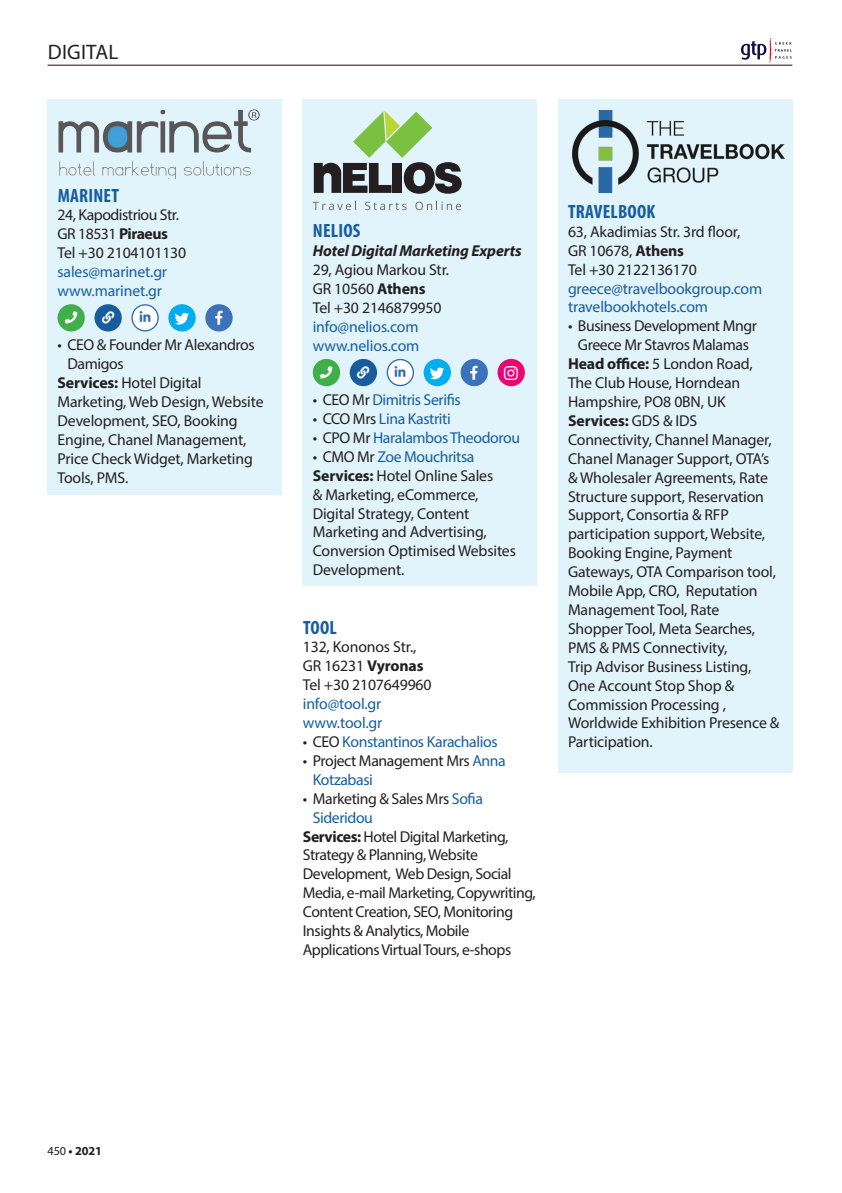
<style>
.page{position:relative;width:842px;height:1193px;background:#fff}
.page>*{position:absolute;margin:0;border:0;box-sizing:border-box;transform-origin:0 0}
.t1{font:21px "Myriad Pro";letter-spacing:.01em;color:#231f20}
.t2{font:700 condensed 19.25px "Myriad Pro";letter-spacing:.01em;color:#175d9e}
.t3{font:15.75px/18.9px "Myriad Pro";letter-spacing:-.01em;color:#231f20}
.t4{font:15.75px/18.9px "Myriad Pro";letter-spacing:-.03em;color:#231f20}
.t5{font:15.75px/18.9px "Myriad Pro";letter-spacing:-.015em;color:#175d9e}
.t6{font:italic 700 15.75px "Myriad Pro";letter-spacing:-.01em;color:#231f20}
.t7{font:700 15.75px "Myriad Pro";letter-spacing:-.01em;color:#231f20}
.t8{font:15.75px "Font Awesome 5 Brands";color:#fff}
.t9{font:700 12.25px "Myriad Pro";color:#231f20}
.t10{font:12.25px "Font Awesome 5 Free Solid";color:#fff}
.s1{font-weight:700}
.s2{color:#231f20}
.s3{color:#175d9e}
.s4{font-weight:400}
</style>
<div class="page">
<hr style="left:48px;top:65px;width:744px;height:1px;background:#1e090b">
<svg style="left:741px;top:38px;width:50px;height:25px"></svg>
<div style="left:48px;top:99px;width:234px;height:396px;background:#e1f4fc"></div>
<img style="left:58px;top:109px;width:202px;height:69px">
<div style="left:57px;top:304px;width:28px;height:27px;background:#40ae49;border-radius:50%"></div>
<div style="left:94px;top:304px;width:28px;height:27px;background:#175d9e;border-radius:50%"></div>
<div style="left:132px;top:305px;width:26px;height:26px;background:#fff;border-radius:50%"></div>
<div style="left:131px;top:304px;width:28px;height:27px;border:1px solid #2d6bb0;border-radius:50%"></div>
<div style="left:168px;top:304px;width:28px;height:27px;background:#00aeef;border-radius:50%"></div>
<svg style="left:175px;top:313px;width:14px;height:11px"></svg>
<div style="left:205px;top:304px;width:27px;height:27px;background:#3c72b9;border-radius:50%"></div>
<div style="left:303px;top:99px;width:234px;height:486px;background:#e1f4fc"></div>
<svg style="left:314px;top:110px;width:147px;height:84px"></svg>
<svg style="left:313px;top:201px;width:43px;height:9px"></svg>
<svg style="left:365px;top:202px;width:41px;height:8px"></svg>
<svg style="left:415px;top:201px;width:46px;height:9px"></svg>
<div style="left:313px;top:359px;width:27px;height:27px;background:#40ae49;border-radius:50%"></div>
<div style="left:349px;top:359px;width:28px;height:27px;background:#175d9e;border-radius:50%"></div>
<div style="left:387px;top:359px;width:26px;height:26px;background:#fff;border-radius:50%"></div>
<div style="left:386px;top:359px;width:28px;height:27px;border:1px solid #2d6bb0;border-radius:50%"></div>
<div style="left:423px;top:359px;width:28px;height:27px;background:#00aeef;border-radius:50%"></div>
<svg style="left:430px;top:367px;width:14px;height:12px"></svg>
<div style="left:460px;top:359px;width:27px;height:27px;background:#3c72b9;border-radius:50%"></div>
<div style="left:497px;top:359px;width:27px;height:27px;background:#ed0275;border-radius:50%"></div>
<div style="left:558px;top:99px;width:234px;height:674px;background:#e1f4fc"></div>
<img style="left:572px;top:110px;width:212px;height:84px">
<h1 class="t1" style="left:48px;top:39px;width:72px">DIGITAL</h1>
<p class="t2" style="left:58px;top:183px;width:63px">MARINET</p>
<p class="t4" style="left:57px;top:205px;width:130px">24, Kapodistriou Str.<br>GR 18531 <span class="s1">Piraeus<br></span>Tel +30 2104101130</p>
<p class="t5" style="left:57px;top:262px;width:111px">sales@marinet.gr www.marinet.gr</p>
<p class="t10" style="left:102px;top:311px;width:14px">●■</p>
<p class="t3" style="left:57px;top:335px;width:199px">• CEO &amp; Founder Mr Alexandros</p>
<p class="t3" style="left:67px;top:354px;width:58px">Damigos</p>
<p class="t3" style="left:57px;top:373px;width:145px"><span class="s1">Services:</span> Hotel Digital</p>
<p class="t3" style="left:57px;top:392px;width:207px">Marketing, Web Design, Website</p>
<p class="t3" style="left:57px;top:411px;width:181px">Development, SEO, Booking</p>
<p class="t3" style="left:57px;top:430px;width:190px">Engine, Chanel Management,</p>
<p class="t3" style="left:57px;top:449px;width:197px">Price Check Widget, Marketing</p>
<p class="t3" style="left:57px;top:468px;width:72px">Tools, PMS.</p>
<p class="t2" style="left:313px;top:219px;width:49px">NELIOS</p>
<p class="t6" style="left:313px;top:241px;width:210px">Hotel Digital Marketing Experts</p>
<p class="t3" style="left:313px;top:260px;width:138px">29, Agiou Markou Str.<br>GR 10560 <span class="s1">Athens<br></span>Tel +30 2146879950</p>
<p class="t5" style="left:313px;top:317px;width:108px">info@nelios.com www.nelios.com</p>
<p class="t10" style="left:357px;top:366px;width:14px">●■</p>
<p class="t8" style="left:504px;top:365px;width:15px">■▲▼</p>
<p class="t5" style="left:313px;top:390px;width:149px"><span class="s2">• CEO Mr</span> Dimitris Serifis</p>
<p class="t5" style="left:313px;top:409px;width:139px"><span class="s2">• CCO Mrs</span> Lina Kastriti</p>
<p class="t5" style="left:313px;top:428px;width:209px"><span class="s2">• CPO Mr</span> Haralambos Theodorou</p>
<p class="t3" style="left:313px;top:447px;width:204px">• CMO Mr <span class="s3">Zoe Mouchritsa<br></span><span class="s1">Services:</span> Hotel Online Sales<br>&amp; Marketing, eCommerce,<br>Digital Strategy, Content<br>Marketing and Advertising,<br>Conversion Optimised Websites<br>Development.</p>
<p class="t2" style="left:303px;top:615px;width:35px">TOOL</p>
<p class="t3" style="left:303px;top:637px;width:130px">132, Kononos Str.,<br>GR 16231 <span class="s1">Vyronas<br></span>Tel +30 2107649960</p>
<p class="t5" style="left:303px;top:694px;width:81px">info@tool.gr www.tool.gr</p>
<p class="t5" style="left:303px;top:732px;width:196px"><span class="s2">• CEO</span> Konstantinos Karachalios</p>
<p class="t3" style="left:313px;top:751px;width:194px;text-indent:-10px">• Project Management Mrs <span class="s3">Anna<br>Kotzabasi</span></p>
<p class="t3" style="left:303px;top:788px;width:182px">• Marketing &amp; Sales Mrs <span class="s3">Sofia</span></p>
<p class="t5" style="left:313px;top:807px;width:62px">Sideridou</p>
<p class="t4" style="left:303px;top:826px;width:207px"><span class="s1">Services:</span> Hotel Digital Marketing,</p>
<p class="t4" style="left:303px;top:845px;width:176px">Strategy &amp; Planning, Website</p>
<p class="t4" style="left:303px;top:864px;width:210px">Development, Web Design, Social</p>
<p class="t4" style="left:303px;top:883px;width:234px">Media, e-mail Marketing, Copywriting,</p>
<p class="t4" style="left:303px;top:902px;width:212px">Content Creation, SEO, Monitoring</p>
<p class="t4" style="left:303px;top:921px;width:168px">Insights &amp; Analytics, Mobile</p>
<p class="t4" style="left:303px;top:940px;width:210px">Applications Virtual Tours, e-shops</p>
<p class="t2" style="left:568px;top:199px;width:89px">TRAVELBOOK</p>
<p class="t3" style="left:568px;top:222px;width:174px">63, Akadimias Str. 3rd floor,<br>GR 10678, <span class="s1">Athens<br></span>Tel +30 2122136170</p>
<p class="t5" style="left:568px;top:278px;width:196px">greece@travelbookgroup.com travelbookhotels.com</p>
<p class="t3" style="left:568px;top:316px;width:190px">• Business Development Mngr</p>
<p class="t3" style="left:577px;top:335px;width:172px">Greece Mr Stavros Malamas</p>
<p class="t3" style="left:568px;top:354px;width:186px"><span class="s1">Head office:</span> 5 London Road,</p>
<p class="t3" style="left:568px;top:373px;width:174px">The Club House, Horndean</p>
<p class="t3" style="left:568px;top:392px;width:159px">Hampshire, PO8 0BN, UK</p>
<p class="t7" style="left:568px;top:410px;width:131px">Services: <span class="s4">GDS &amp; IDS</span></p>
<p class="t3" style="left:568px;top:430px;width:205px">Connectivity, Channel Manager,</p>
<p class="t3" style="left:568px;top:449px;width:203px">Chanel Manager Support, OTA’s</p>
<p class="t3" style="left:568px;top:467px;width:201px">&amp; Wholesaler Agreements, Rate</p>
<p class="t3" style="left:568px;top:486px;width:197px">Structure support, Reservation</p>
<p class="t3" style="left:568px;top:505px;width:162px">Support, Consortia &amp; RFP</p>
<p class="t3" style="left:568px;top:524px;width:198px">participation support, Website,</p>
<p class="t3" style="left:568px;top:543px;width:166px">Booking Engine, Payment</p>
<p class="t3" style="left:568px;top:562px;width:209px">Gateways, OTA Comparison tool,</p>
<p class="t3" style="left:568px;top:581px;width:191px">Mobile App, CRO, Reputation</p>
<p class="t3" style="left:568px;top:600px;width:153px">Management Tool, Rate</p>
<p class="t3" style="left:568px;top:619px;width:188px">Shopper Tool, Meta Searches,</p>
<p class="t3" style="left:568px;top:638px;width:161px">PMS &amp; PMS Connectivity,</p>
<p class="t3" style="left:568px;top:656px;width:185px">Trip Advisor Business Listing,</p>
<p class="t3" style="left:568px;top:675px;width:168px">One Account Stop Shop &amp;</p>
<p class="t3" style="left:568px;top:694px;width:159px">Commission Processing ,</p>
<p class="t3" style="left:568px;top:713px;width:213px">Worldwide Exhibition Presence &amp;</p>
<p class="t3" style="left:568px;top:732px;width:86px">Participation.</p>
<p class="t9" style="left:48px;top:1142px;width:56px"><span class="s4">450</span> • 2021</p>
</div>
